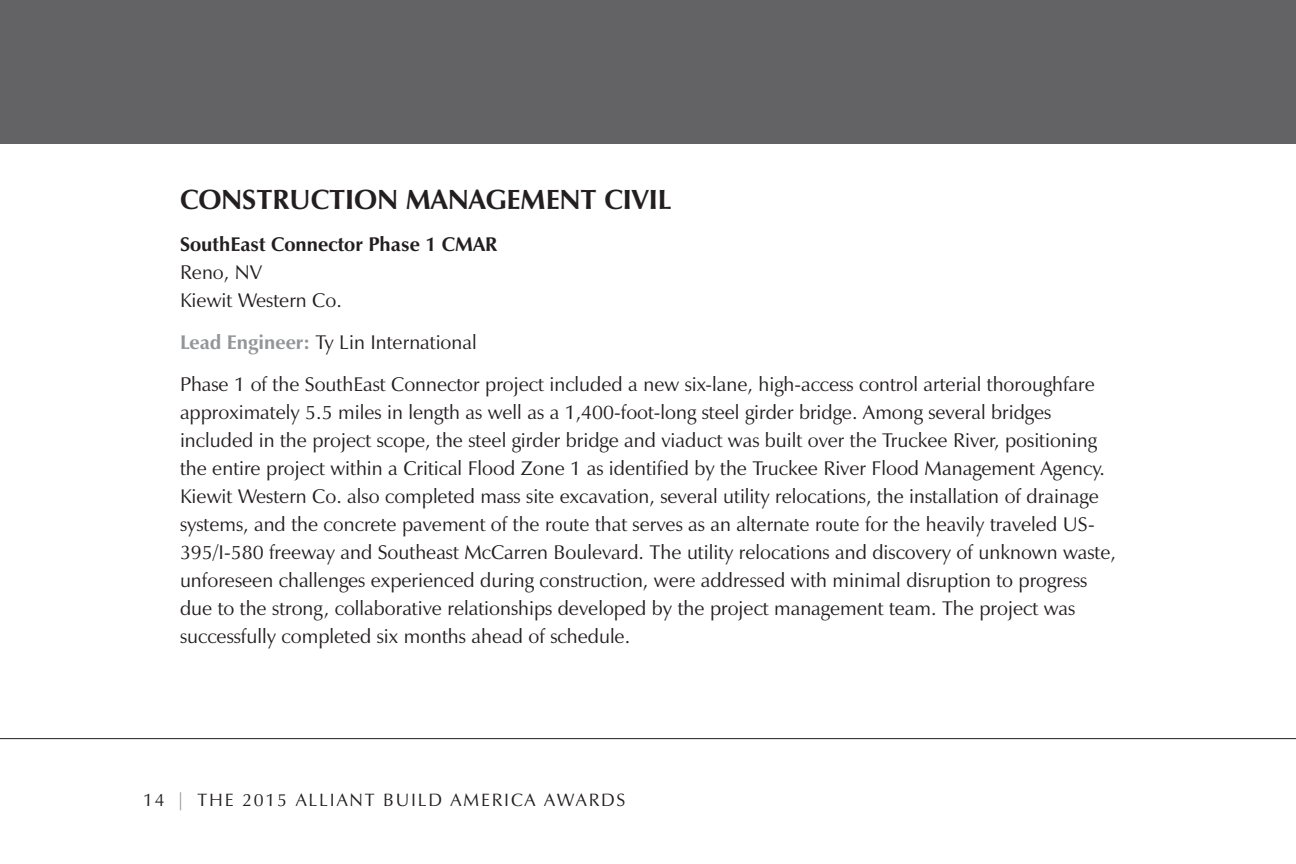
<style>
.page{position:relative;width:1296px;height:864px;background:#fff}
.page>*{position:absolute;margin:0;border:0;box-sizing:border-box;transform-origin:0 0}
.category_head{font:700 28px "Zapf Humanist 601 BT";color:#231f20}
.body10{font:20px/28px "Zapf Humanist 601 BT";color:#231f20}
.colon_text{font:20px "Zapf Humanist 601 BT";color:#231f20}
.body10-2{font:700 20px "Zapf Humanist 601 BT";color:#231f20}
.body10_nospace{font:20px "Zapf Humanist 601 BT";color:#231f20}
.t1{font:18px "Zapf Humanist 601 BT";letter-spacing:.1em;color:#231f20}
.s1{font-weight:700;color:#939598}
.s2{color:#939598}
</style>
<div class="page">
<div style="left:0;top:0;width:1296px;height:144px;background:#636366"></div>
<hr style="left:0;top:738px;width:1296px;height:1px;background:#231f20">
<p class="category_head" style="left:180px;top:182px;width:493px">CONSTRUCTION MANAGEMENT CIVIL</p>
<p class="body10-2" style="left:180px;top:231px;width:319px">SouthEast Connector Phase 1 CMAR</p>
<p class="body10_nospace" style="left:180px;top:259px;width:84px">Reno, NV</p>
<p class="body10_nospace" style="left:180px;top:287px;width:163px">Kiewit Western Co.</p>
<p class="colon_text" style="left:180px;top:329px;width:298px"><span class="s1">Lead Engineer:</span> Ty Lin International</p>
<p class="body10" style="left:180px;top:370px;width:938px">Phase 1 of the SouthEast Connector project included a new six-lane, high-access control arterial thoroughfare approximately 5.5 miles in length as well as a 1,400-foot-long steel girder bridge. Among several bridges included in the project scope, the steel girder bridge and viaduct was built over the Truckee River, positioning the entire project within a Critical Flood Zone 1 as identified by the Truckee River Flood Management Agency.<br>Kiewit Western Co. also completed mass site excavation, several utility relocations, the installation of drainage systems, and the concrete pavement of the route that serves as an alternate route for the heavily traveled US-395/I-580 freeway and Southeast McCarren Boulevard. The utility relocations and discovery of unknown waste, unforeseen challenges experienced during construction, were addressed with minimal disruption to progress due to the strong, collaborative relationships developed by the project management team. The project was successfully completed six months ahead of schedule.</p>
<p class="t1" style="left:143px;top:788px;width:484px">14 <span class="s2">|</span> THE 2015 ALLIANT BUILD AMERICA AWARDS</p>
</div>
